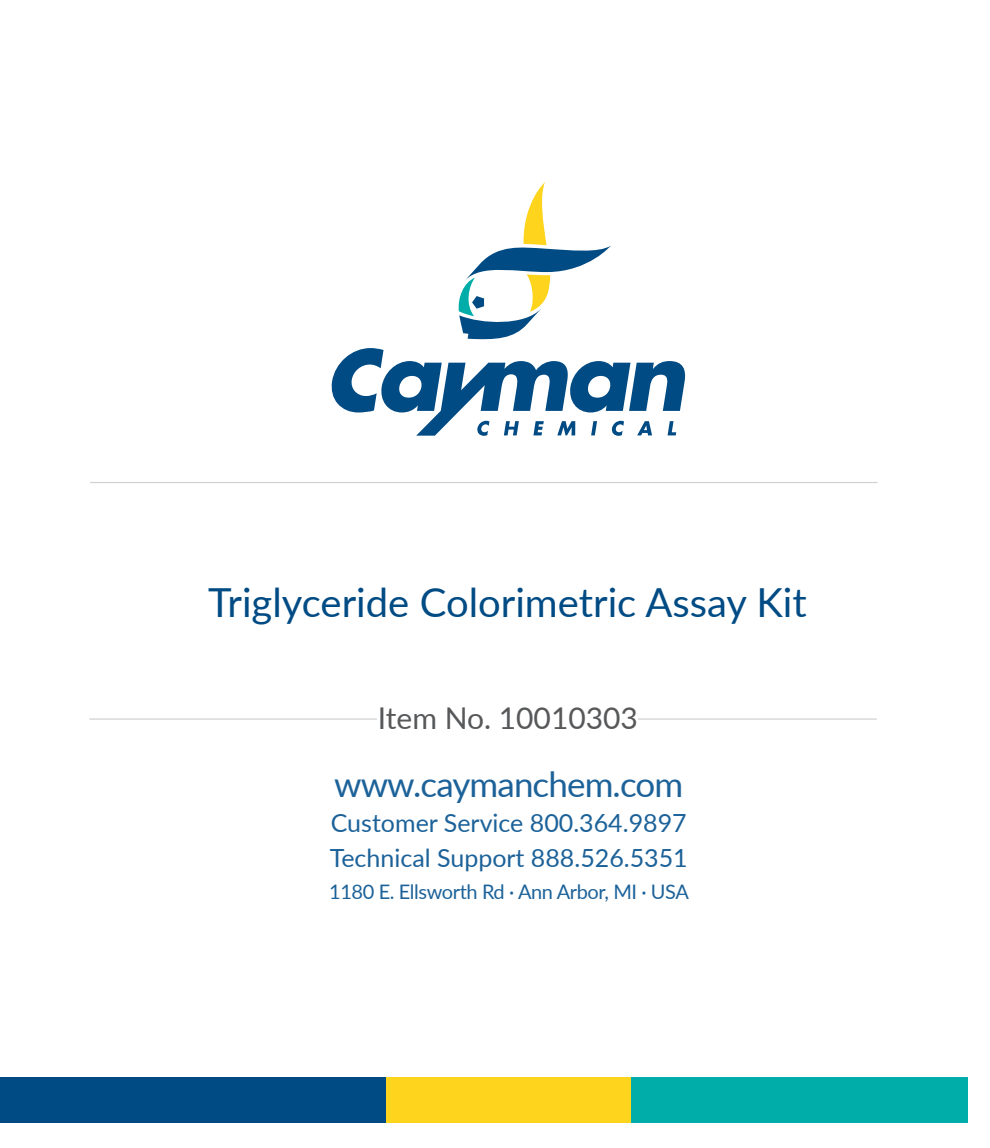
<style>
.page{position:relative;width:990px;height:1148px;background:#fff}
.page>*{position:absolute;margin:0;border:0;box-sizing:border-box;transform-origin:0 0}
.t1{font:40px "Lato";color:#004b84}
.t2{font:35px "Lato";letter-spacing:-.025em;color:#1c6299}
.t3{font:30px "Lato";color:#57585a}
.t4{font:25px "Lato";color:#1c6299}
.t5{font:20px "Lato";letter-spacing:-.02em;color:#1c6299}
</style>
<div class="page">
<div style="left:0;top:1077px;width:386px;height:45px;background:#004b84"></div>
<div style="left:631px;top:1077px;width:337px;height:45px;background:#00ada8"></div>
<div style="left:386px;top:1077px;width:245px;height:45px;background:#fed41d"></div>
<svg style="left:332px;top:348px;width:353px;height:88px"></svg>
<svg style="left:458px;top:182px;width:153px;height:158px"></svg>
<hr style="left:90px;top:482px;width:788px;height:1px;background:#d1d2d4">
<hr style="left:89px;top:718px;width:788px;height:1px;background:#d1d2d4">
<div style="left:378px;top:705px;width:260px;height:24px;background:#fff"></div>
<p class="t1" style="left:208px;top:574px;width:600px">Triglyceride Colorimetric Assay Kit</p>
<p class="t3" style="left:378px;top:697px;width:262px">Item No. 10010303</p>
<p class="t2" style="left:334px;top:759px;width:351px">www.caymanchem.com</p>
<p class="t4" style="left:331px;top:804px;width:357px">Customer Service 800.364.9897</p>
<p class="t4" style="left:330px;top:839px;width:360px">Technical Support 888.526.5351</p>
<p class="t5" style="left:329px;top:877px;width:361px">1180 E. Ellsworth Rd · Ann Arbor, MI · USA</p>
</div>
